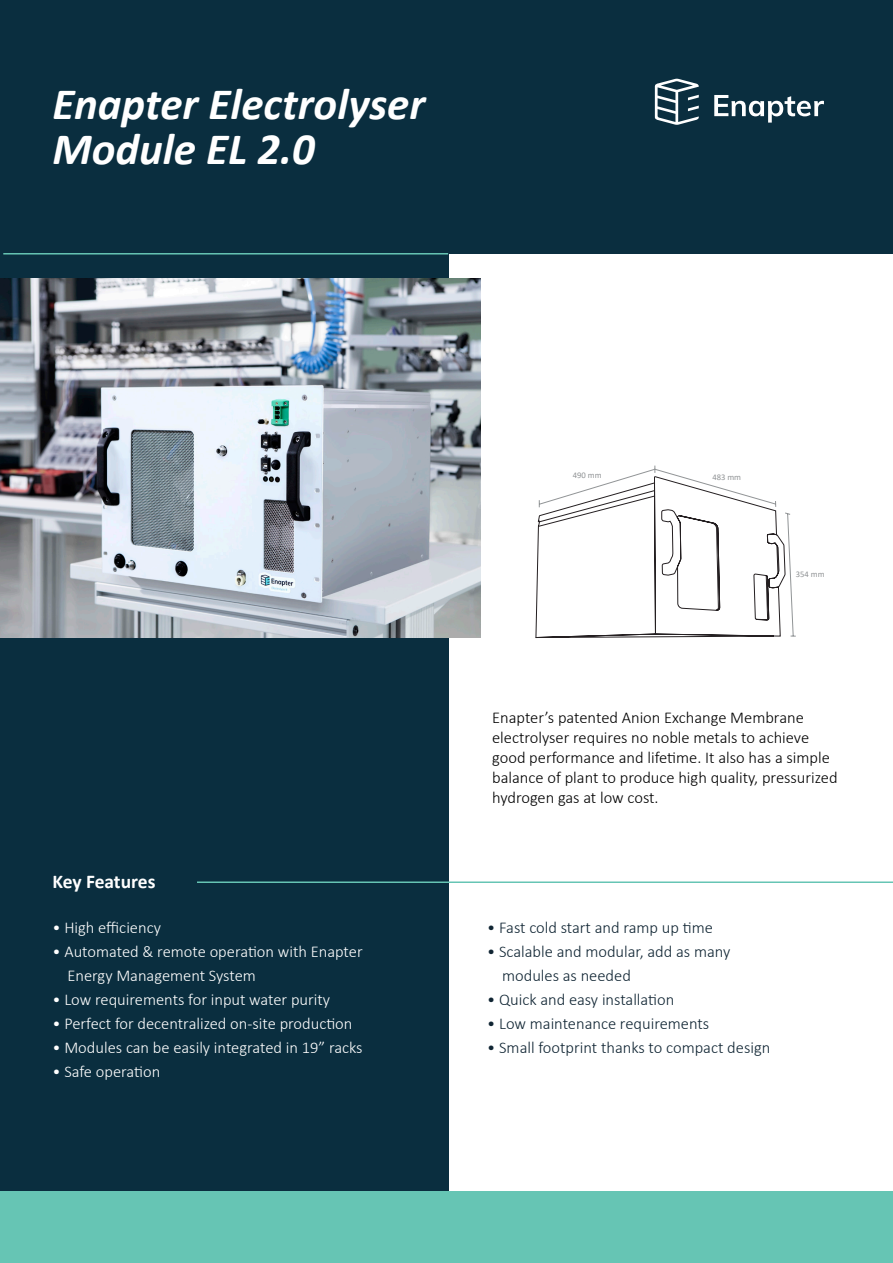
<style>
.page{position:relative;width:893px;height:1263px;background:#fff}
.page>*{position:absolute;margin:0;border:0;box-sizing:border-box;transform-origin:0 0}
.text_read{font:italic 700 45px "Calibri";color:#fff}
.text_read-2{font:700 19.5px "Calibri";letter-spacing:-.01em;color:#fff}
.t1{font:300 16.5px "Calibri";color:#fff}
.Paragraph_Style_3{font:300 16.5px/19.8px "Calibri";color:#000}
.t2{font:300 16.5px "Calibri";color:#102533}
.t3{font:8.55px "Calibri";color:#919496}
</style>
<div class="page">
<div style="left:0;top:0;width:448px;height:1263px;background:#0a2e3f"></div>
<div style="left:446px;top:0;width:447px;height:253px;background:#0a2e3f"></div>
<svg style="left:714px;top:95px;width:110px;height:28px"></svg>
<svg style="left:655px;top:79px;width:44px;height:46px"></svg>
<hr style="left:197px;top:881px;width:696px;height:2px;background:#66c5b4">
<hr style="left:3px;top:253px;width:445px;height:1px;background:#66c5b4">
<div style="left:0;top:1191px;width:893px;height:72px;background:#66c5b4"></div>
<img style="left:0;top:278px;width:480px;height:360px">
<svg style="left:539px;top:465px;width:257px;height:172px"></svg>
<p class="text_read" style="left:52px;top:72px;width:374px">Enapter Electrolyser</p>
<p class="text_read" style="left:52px;top:117px;width:264px">Module EL 2.0</p>
<p class="text_read-2" style="left:52px;top:868px;width:105px">Key Features</p>
<p class="t1" style="left:52px;top:917px;width:110px">• High efficiency</p>
<p class="t1" style="left:52px;top:941px;width:312px">• Automated &amp; remote operation with Enapter</p>
<p class="t1" style="left:67px;top:965px;width:190px">Energy Management System</p>
<p class="t1" style="left:52px;top:989px;width:279px">• Low requirements for input water purity</p>
<p class="t1" style="left:52px;top:1013px;width:302px">• Perfect for decentralized on-site production</p>
<p class="t1" style="left:52px;top:1037px;width:312px">• Modules can be easily integrated in 19” racks</p>
<p class="t1" style="left:52px;top:1061px;width:109px">• Safe operation</p>
<p class="t3" style="left:573px;top:470px;width:30px">490 mm</p>
<p class="t3" style="left:712px;top:471px;width:30px">483 mm</p>
<p class="t3" style="left:796px;top:568px;width:30px">354 mm</p>
<p class="Paragraph_Style_3" style="left:492px;top:708px;width:347px">Enapter’s patented Anion Exchange Membrane electrolyser requires no noble metals to achieve good performance and lifetime. It also has a simple balance of plant to produce high quality, pressurized hydrogen gas at low cost.</p>
<p class="t2" style="left:487px;top:917px;width:227px">• Fast cold start and ramp up time</p>
<p class="t2" style="left:487px;top:941px;width:245px">• Scalable and modular, add as many</p>
<p class="t2" style="left:502px;top:965px;width:130px">modules as needed</p>
<p class="t2" style="left:487px;top:989px;width:189px">• Quick and easy installation</p>
<p class="t2" style="left:487px;top:1013px;width:224px">• Low maintenance requirements</p>
<p class="t2" style="left:487px;top:1037px;width:285px">• Small footprint thanks to compact design</p>
</div>
